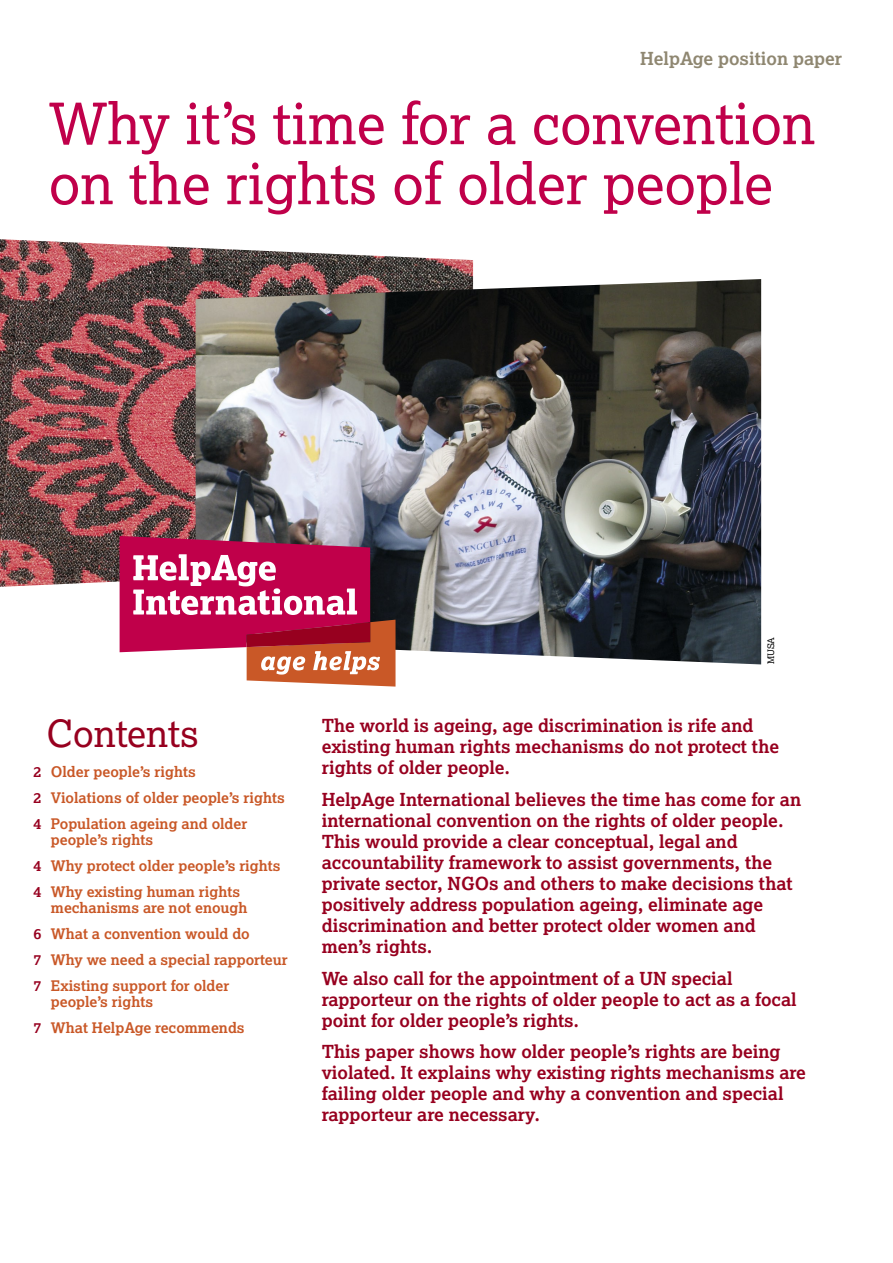
<style>
.page{position:relative;width:893px;height:1263px;background:#fff}
.page>*{position:absolute;margin:0;border:0;box-sizing:border-box;transform-origin:0 0}
.t1{font:57px/60px "Lexia";color:#c0004a}
.t2{font:37.5px "Lexia";color:#97001f}
.t3{font:700 18px/21px "Lexia";color:#97001f}
.t4{font:700 18px "Lexia";color:#8f8771}
.t5{font:700 14.7px/25.8px "Lexia";color:#c95827}
.t6{font:9px "Lexia";color:#000}
.s1{color:#97001f}
</style>
<div class="page">
<img style="left:0;top:239px;width:473px;height:348px">
<img style="left:196px;top:279px;width:565px;height:385px">
<svg style="left:120px;top:536px;width:275px;height:151px"></svg>
<p class="t4" style="left:640px;top:47px;width:204px">HelpAge position paper</p>
<h1 class="t1" style="left:49px;top:92px;width:768px">Why it’s time for a convention on the rights of older people</h1>
<h2 class="t2" style="left:46px;top:710px;width:154px">Contents</h2>
<p class="t5" style="left:34px;top:758px;width:253px"><span class="s1">2</span> Older people’s rights<br><span class="s1">2</span> Violations of older people’s rights<br><span class="s1">4</span> Population ageing and older</p>
<p class="t5" style="left:34px;top:826px;width:248px;text-indent:17px">people’s rights<br><span class="s1">4</span> Why protect older people’s rights<br><span class="s1">4</span> Why existing human rights</p>
<p class="t5" style="left:34px;top:895px;width:256px;text-indent:17px">mechanisms are not enough<br><span class="s1">6</span> What a convention would do<br><span class="s1">7</span> Why we need a special rapporteur<br><span class="s1">7</span> Existing support for older</p>
<p class="t5" style="left:34px;top:989px;width:213px;text-indent:17px">people’s rights<br><span class="s1">7</span> What HelpAge recommends</p>
<p class="t6" style="left:765px;top:664px;width:29px;rotate:-90deg">MUSA</p>
<p class="t3" style="left:322px;top:715px;width:459px">The world is ageing, age discrimination is rife and existing human rights mechanisms do not protect the rights of older people.</p>
<p class="t3" style="left:322px;top:788px;width:481px">HelpAge International believes the time has come for an international convention on the rights of older people.<br>This would provide a clear conceptual, legal and accountability framework to assist governments, the private sector, NGOs and others to make decisions that positively address population ageing, eliminate age discrimination and better protect older women and men’s rights.</p>
<p class="t3" style="left:322px;top:967px;width:476px">We also call for the appointment of a UN special rapporteur on the rights of older people to act as a focal point for older people’s rights.</p>
<p class="t3" style="left:322px;top:1041px;width:486px">This paper shows how older people’s rights are being violated. It explains why existing rights mechanisms are failing older people and why a convention and special rapporteur are necessary.</p>
</div>
